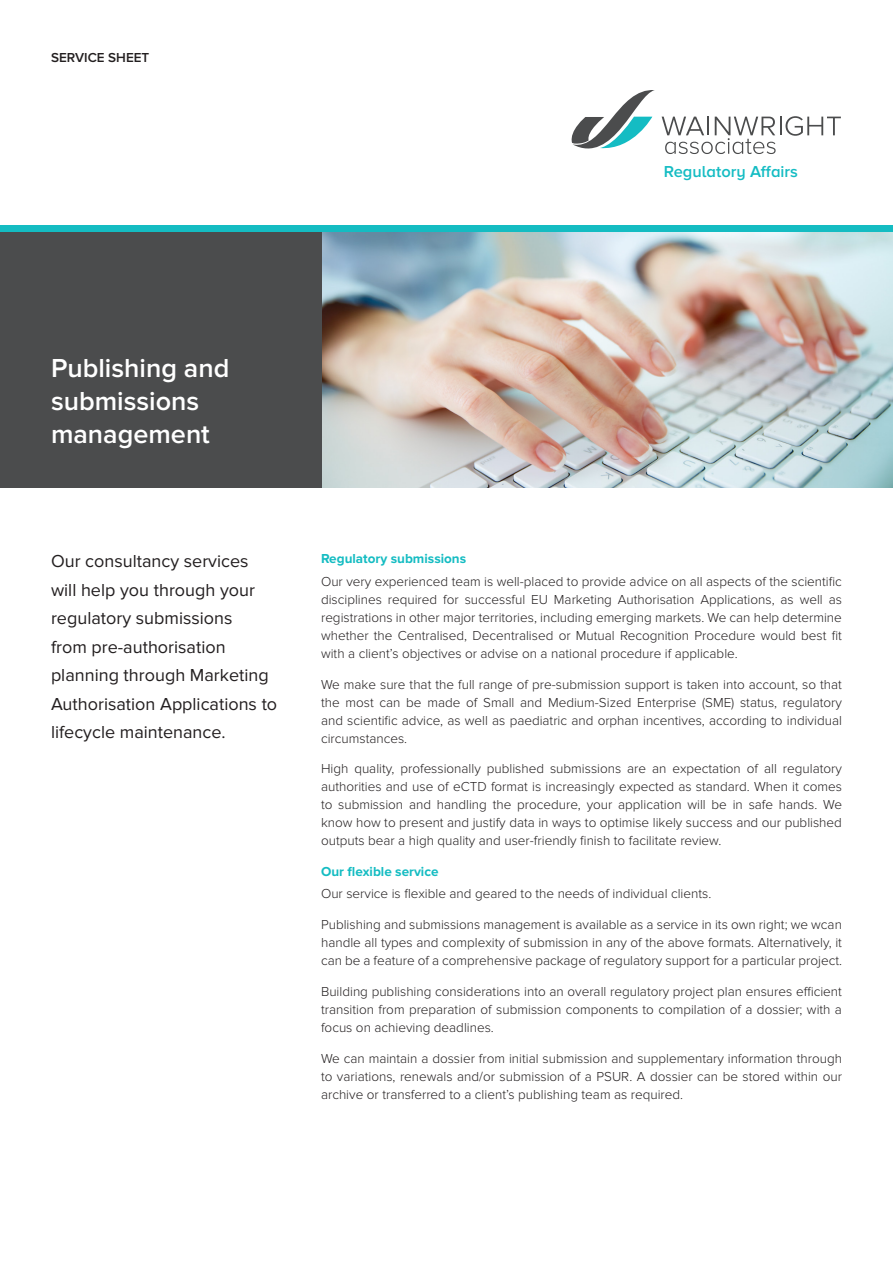
<style>
.page{position:relative;width:893px;height:1263px;background:#fff}
.page>*{position:absolute;margin:0;border:0;box-sizing:border-box;transform-origin:0 0}
.t1{font:600 27px/33px "Proxima Nova";color:#fff}
.t2{font:18px/28.5px "Proxima Nova";color:#231f20}
.t3{font:600 16.5px "Proxima Nova A";color:#14bcc3}
.t4{font:300 13.5px/18px "Proxima Nova";color:#231f20;text-align:justify}
.t5{font:700 13.5px "Proxima Nova";color:#14bcc2}
.t6{font:600 13.5px "Proxima Nova";color:#231f20}
</style>
<div class="page">
<img style="left:321px;top:232px;width:572px;height:256px">
<div style="left:0;top:232px;width:321px;height:256px;background:#4b4c4d"></div>
<svg style="left:572px;top:90px;width:83px;height:59px"></svg>
<svg style="left:662px;top:116px;width:179px;height:38px"></svg>
<div style="left:0;top:225px;width:893px;height:7px;background:#14bcc2"></div>
<p class="t6" style="left:51px;top:49px;width:100px">SERVICE SHEET</p>
<p class="t3" style="left:664px;top:163px;width:136px">Regulatory Affairs</p>
<p class="t1" style="left:51px;top:352px;width:180px">Publishing and submissions management</p>
<p class="t2" style="left:51px;top:547px;width:228px">Our consultancy services will help you through your regulatory submissions<br>from pre-authorisation planning through Marketing<br>Authorisation Applications to lifecycle maintenance.</p>
<p class="t5" style="left:321px;top:551px;width:147px">Regulatory submissions</p>
<p class="t4" style="left:321px;top:572px;width:522px">Our very experienced team is well-placed to provide advice on all aspects of the scientific disciplines required for successful EU Marketing Authorisation Applications, as well as registrations in other major territories, including emerging markets. We can help determine whether the Centralised, Decentralised or Mutual Recognition Procedure would best fit with a client’s objectives or advise on a national procedure if applicable.</p>
<p class="t4" style="left:321px;top:675px;width:522px">We make sure that the full range of pre-submission support is taken into account, so that the most can be made of Small and Medium-Sized Enterprise (SME) status, regulatory and scientific advice, as well as paediatric and orphan incentives, according to individual circumstances.</p>
<p class="t4" style="left:321px;top:760px;width:522px">High quality, professionally published submissions are an expectation of all regulatory authorities and use of eCTD format is increasingly expected as standard. When it comes to submission and handling the procedure, your application will be in safe hands. We know how to present and justify data in ways to optimise likely success and our published outputs bear a high quality and user-friendly finish to facilitate review.</p>
<p class="t5" style="left:321px;top:864px;width:119px">Our flexible service</p>
<p class="t4" style="left:321px;top:885px;width:392px">Our service is flexible and geared to the needs of individual clients.</p>
<p class="t4" style="left:321px;top:916px;width:522px">Publishing and submissions management is available as a service in its own right; we wcan handle all types and complexity of submission in any of the above formats. Alternatively, it can be a feature of a comprehensive package of regulatory support for a particular project.</p>
<p class="t4" style="left:321px;top:982px;width:522px">Building publishing considerations into an overall regulatory project plan ensures efficient transition from preparation of submission components to compilation of a dossier; with a focus on achieving deadlines.</p>
<p class="t4" style="left:321px;top:1049px;width:522px">We can maintain a dossier from initial submission and supplementary information through to variations, renewals and/or submission of a PSUR. A dossier can be stored within our archive or transferred to a client’s publishing team as required.</p>
</div>
